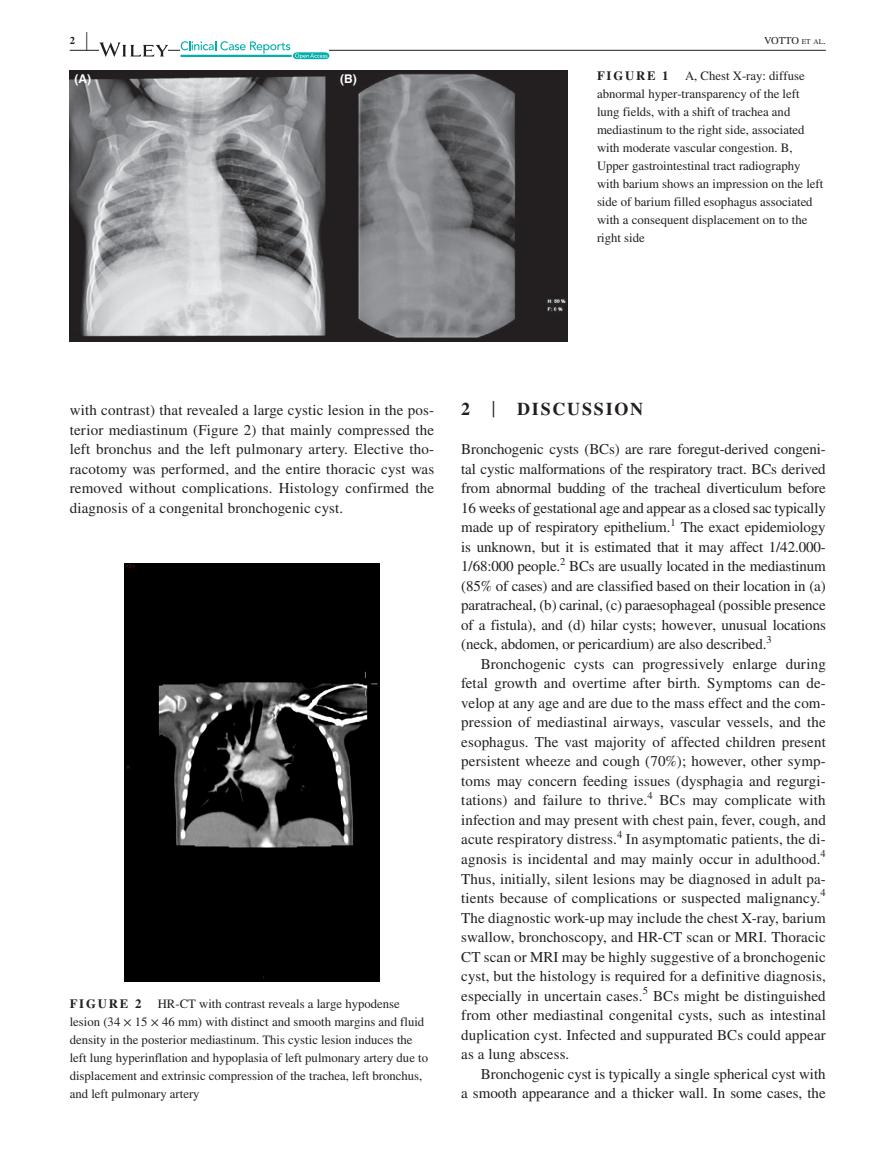
<style>
.page{position:relative;width:893px;height:1174px;background:#fff}
.page>*{position:absolute;margin:0;border:0;box-sizing:border-box;transform-origin:0 0}
.t1{font:700 25.95px "STIX";color:#231f20;scale:.36 1}
.t2{font:700 18px "STIX";letter-spacing:.1em;color:#231f20}
.t3{font:15px/19.5px "STIX";letter-spacing:.01em;color:#231f20;text-align:justify}
.t4{font:12.75px/18px "STIX";color:#231f20}
.t5{font:700 12.75px "STIX";letter-spacing:.14em;color:#231f20}
.t6{font:700 12px "Helvetica";color:#fff}
.t7{font:10.5px "STIX";letter-spacing:-.005em;color:#231f20}
.t8{font:10.5px "STIX";color:#231f20}
.t9{font:700 10.5px "STIX";color:#231f20}
.s1{font-size:7.35px}
.s2{font-weight:400;font-size:23.7px}
</style>
<div class="page">
<hr style="left:70px;top:50px;width:756px;height:1px;background:#231f20">
<svg style="left:99px;top:42px;width:69px;height:15px"></svg>
<svg style="left:181px;top:41px;width:148px;height:18px"></svg>
<img style="left:70px;top:70px;width:497px;height:272px">
<img style="left:124px;top:564px;width:256px;height:417px">
<p class="t9" style="left:70px;top:34px;width:7px">2</p>
<h1 class="t1" style="left:86px;top:26px;width:7px">|</h1>
<p class="t7" style="left:764px;top:33px;width:63px">VOTTO <span class="s1">et al</span>.</p>
<p class="t6" style="left:74px;top:72px;width:18px">(A)</p>
<p class="t6" style="left:340px;top:72px;width:18px">(B)</p>
<p class="t5" style="left:597px;top:68px;width:73px">FIGURE 1</p>
<p class="t4" style="left:597px;top:67px;width:228px;text-indent:88px">A, Chest X-ray: diffuse abnormal hyper-transparency of the left lung fields, with a shift of trachea and mediastinum to the right side, associated with moderate vascular congestion. B, Upper gastrointestinal tract radiography with barium shows an impression on the left side of barium filled esophagus associated with a consequent displacement on to the right side</p>
<p class="t3" style="left:70px;top:401px;width:366px">with contrast) that revealed a large cystic lesion in the pos&shy;terior mediastinum (Figure 2) that mainly compressed the left bronchus and the left pulmonary artery. Elective tho&shy;racotomy was performed, and the entire thoracic cyst was removed without complications. Histology confirmed the diagnosis of a congenital bronchogenic cyst.</p>
<p class="t2" style="left:461px;top:398px;width:184px">2 <span class="s2">|</span> DISCUSSION</p>
<p class="t3" style="left:461px;top:440px;width:366px">Bronchogenic cysts (BCs) are rare foregut-derived congeni&shy;tal cystic malformations of the respiratory tract. BCs derived from abnormal budding of the tracheal diverticulum before 16 weeks of gestational age and appear as a closed sac typically made up of respiratory epithelium.</p>
<p class="t8" style="left:670px;top:515px;width:7px">1</p>
<p class="t3" style="left:461px;top:518px;width:366px;text-indent:219px">The exact epidemiology is unknown, but it is estimated that it may affect 1/42.000- 1/68:000 people.</p>
<p class="t8" style="left:560px;top:554px;width:7px">2</p>
<p class="t3" style="left:461px;top:557px;width:366px;text-indent:108px">BCs are usually located in the mediastinum (85% of cases) and are classified based on their location in (a) paratracheal, (b) carinal, (c) paraesophageal (possible presence of a fistula), and (d) hilar cysts; however, unusual locations (neck, abdomen, or pericardium) are also described.</p>
<p class="t8" style="left:766px;top:632px;width:7px">3</p>
<p class="t3" style="left:461px;top:655px;width:366px;text-indent:20px">Bronchogenic cysts can progressively enlarge during fetal growth and overtime after birth. Symptoms can de&shy;velop at any age and are due to the mass effect and the com&shy;pression of mediastinal airways, vascular vessels, and the esophagus. The vast majority of affected children present persistent wheeze and cough (70%); however, other symp&shy;toms may concern feeding issues (dysphagia and regurgi&shy;tations) and failure to thrive.</p>
<p class="t8" style="left:647px;top:788px;width:7px">4</p>
<p class="t3" style="left:461px;top:791px;width:366px;text-indent:198px">BCs may complicate with infection and may present with chest pain, fever, cough, and acute respiratory distress.</p>
<p class="t8" style="left:617px;top:827px;width:7px">4</p>
<p class="t3" style="left:461px;top:830px;width:366px;text-indent:165px">In asymptomatic patients, the di&shy;agnosis is incidental and may mainly occur in adulthood.</p>
<p class="t8" style="left:820px;top:846px;width:7px">4</p>
<p class="t3" style="left:461px;top:869px;width:366px">Thus, initially, silent lesions may be diagnosed in adult pa&shy;tients because of complications or suspected malignancy.</p>
<p class="t8" style="left:820px;top:885px;width:7px">4</p>
<p class="t3" style="left:461px;top:908px;width:366px">The diagnostic work-up may include the chest X-ray, barium swallow, bronchoscopy, and HR-CT scan or MRI. Thoracic CT scan or MRI may be highly suggestive of a bronchogenic cyst, but the histology is required for a definitive diagnosis, especially in uncertain cases.<sup>5</sup> BCs might be distinguished from other mediastinal congenital cysts, such as intestinal duplication cyst. Infected and suppurated BCs could appear as a lung abscess.</p>
<p class="t3" style="left:461px;top:1064px;width:366px;text-align:right">Bronchogenic cyst is typically a single spherical cyst with<br>a smooth appearance and a thicker wall. In some cases, the</p>
<p class="t5" style="left:70px;top:996px;width:73px">FIGURE 2</p>
<p class="t4" style="left:70px;top:995px;width:360px;text-indent:88px">HR-CT with contrast reveals a large hypodense lesion (34 × 15 × 46 mm) with distinct and smooth margins and fluid density in the posterior mediastinum. This cystic lesion induces the left lung hyperinflation and hypoplasia of left pulmonary artery due to displacement and extrinsic compression of the trachea, left bronchus, and left pulmonary artery</p>
</div>
